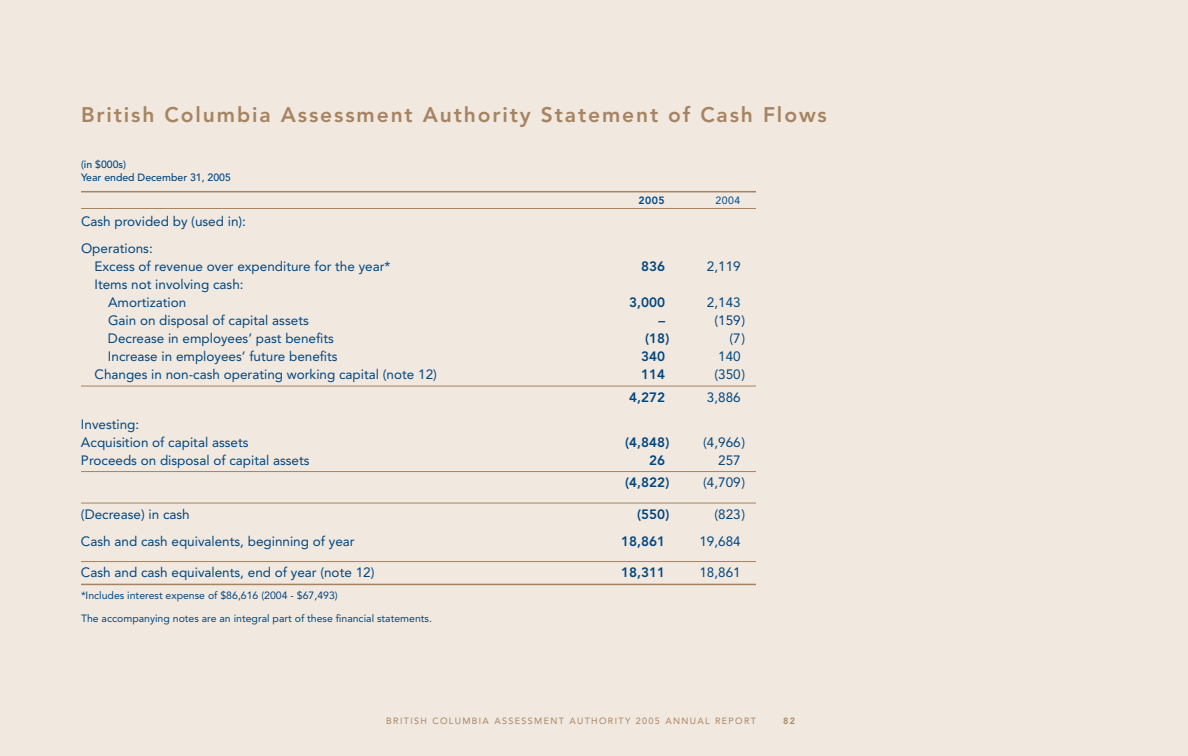
<style>
.page{position:relative;width:1188px;height:756px;background:#f1e8e0}
.page>*{position:absolute;margin:0;border:0;box-sizing:border-box;transform-origin:0 0}
.t1{font:800 21px "Avenir";letter-spacing:.09em;color:#a68462}
.t2{font:13.5px/18px "Avenir";color:#00467e}
.t3{font:800 13.5px "Avenir";color:#00467e}
.t4{font:10.5px/22.2px "Avenir";color:#00467e}
.t5{font:500 10.5px/13.5px "Avenir";color:#00467e}
.t6{font:800 10.5px "Avenir";color:#00467e}
.t7{font:9px "Avenir";letter-spacing:.15em;color:#a68462}
.t8{font:800 9px "Avenir";color:#a68462}
</style>
<div class="page">
<hr style="left:81px;top:191px;width:675px;height:1px;background:#a68462">
<hr style="left:81px;top:208px;width:675px;height:1px;background:#a68462">
<hr style="left:81px;top:386px;width:675px;height:1px;background:#a68462">
<hr style="left:81px;top:471px;width:675px;height:1px;background:#a68462">
<hr style="left:81px;top:503px;width:675px;height:1px;background:#a68462">
<hr style="left:81px;top:561px;width:675px;height:1px;background:#a68462">
<hr style="left:81px;top:584px;width:675px;height:1px;background:#a68462">
<h1 class="t1" style="left:81px;top:107px;width:747px">British Columbia Assessment Authority Statement of Cash Flows</h1>
<p class="t5" style="left:81px;top:159px;width:152px">(in $000s)<br>Year ended December 31, 2005</p>
<p class="t6" style="left:639px;top:196px;width:28px">2005</p>
<p class="t4" style="left:716px;top:190px;width:26px">2004</p>
<p class="t2" style="left:81px;top:209px;width:167px;line-height:27px">Cash provided by (used in):<br>Operations:</p>
<p class="t2" style="left:94px;top:259px;width:297px">Excess of revenue over expenditure for the year*</p>
<p class="t3" style="left:641px;top:261px;width:25px">836</p>
<p class="t2" style="left:707px;top:259px;width:35px">2,119</p>
<p class="t2" style="left:108px;top:277px;width:137px;text-indent:-14px">Items not involving cash:<br>Amortization</p>
<p class="t3" style="left:629px;top:297px;width:37px">3,000</p>
<p class="t2" style="left:707px;top:295px;width:35px">2,143</p>
<p class="t2" style="left:108px;top:313px;width:202px">Gain on disposal of capital assets</p>
<p class="t3" style="left:658px;top:315px;width:8px">–</p>
<p class="t2" style="left:714px;top:313px;width:32px">(159 )</p>
<p class="t2" style="left:108px;top:331px;width:227px">Decrease in employees’ past benefits</p>
<p class="t3" style="left:645px;top:333px;width:26px">(18 )</p>
<p class="t2" style="left:729px;top:331px;width:17px">(7 )</p>
<p class="t2" style="left:108px;top:349px;width:231px">Increase in employees’ future benefits</p>
<p class="t3" style="left:641px;top:351px;width:25px">340</p>
<p class="t2" style="left:718px;top:349px;width:24px">140</p>
<p class="t2" style="left:95px;top:367px;width:344px">Changes in non-cash operating working capital (note 12)</p>
<p class="t3" style="left:641px;top:369px;width:25px">114</p>
<p class="t2" style="left:714px;top:367px;width:32px">(350 )</p>
<p class="t3" style="left:629px;top:392px;width:37px">4,272</p>
<p class="t2" style="left:707px;top:389px;width:35px">3,886</p>
<p class="t2" style="left:81px;top:416px;width:169px">Investing:<br>Acquisition of capital assets</p>
<p class="t3" style="left:625px;top:437px;width:46px">(4,848 )</p>
<p class="t2" style="left:703px;top:434px;width:44px">(4,966 )</p>
<p class="t2" style="left:81px;top:452px;width:230px">Proceeds on disposal of capital assets</p>
<p class="t3" style="left:649px;top:455px;width:17px">26</p>
<p class="t2" style="left:718px;top:452px;width:24px">257</p>
<p class="t3" style="left:625px;top:477px;width:46px">(4,822 )</p>
<p class="t2" style="left:703px;top:475px;width:44px">(4,709 )</p>
<p class="t2" style="left:81px;top:506px;width:110px">(Decrease) in cash</p>
<p class="t3" style="left:637px;top:509px;width:34px">(550 )</p>
<p class="t2" style="left:714px;top:506px;width:32px">(823 )</p>
<p class="t2" style="left:81px;top:533px;width:275px">Cash and cash equivalents, beginning of year</p>
<p class="t3" style="left:621px;top:536px;width:45px">18,861</p>
<p class="t2" style="left:699px;top:533px;width:43px">19,684</p>
<p class="t2" style="left:81px;top:565px;width:295px">Cash and cash equivalents, end of year (note 12)</p>
<p class="t3" style="left:621px;top:567px;width:45px">18,311</p>
<p class="t2" style="left:699px;top:565px;width:43px">18,861</p>
<p class="t4" style="left:81px;top:586px;width:352px">*Includes interest expense of $86,616 (2004 - $67,493)<br>The accompanying notes are an integral part of these financial statements.</p>
<p class="t7" style="left:386px;top:717px;width:371px">BRITISH COLUMBIA ASSESSMENT AUTHORITY 2005 ANNUAL REPORT</p>
<p class="t8" style="left:783px;top:717px;width:14px">82</p>
</div>
